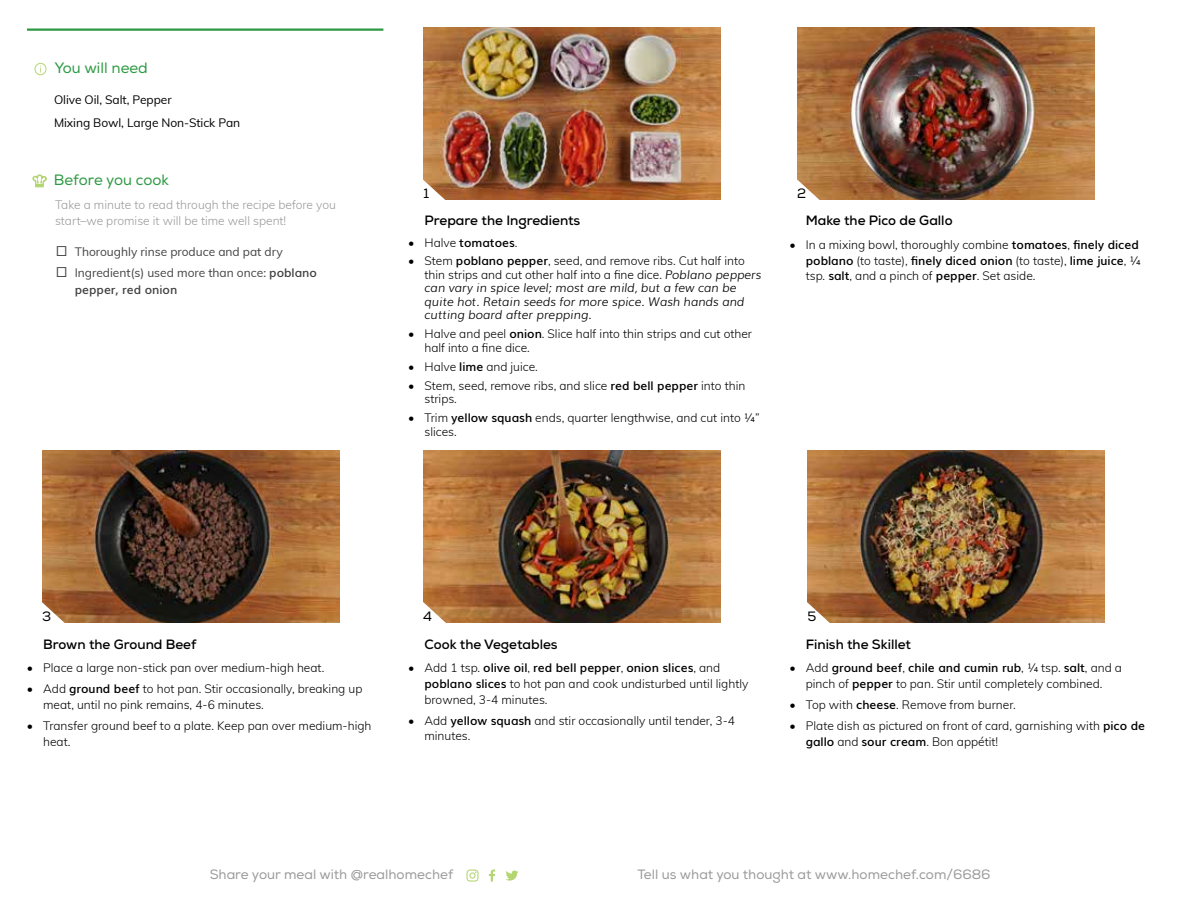
<style>
.page{position:relative;width:1188px;height:918px;background:#fff}
.page>*{position:absolute;margin:0;border:0;box-sizing:border-box;transform-origin:0 0}
.t1{font:15px "Nexa";color:#2c9942}
.t2{font:700 13.5px "Nexa";color:#000}
.t3{font:13.5px "Nexa";color:#9a9a9a}
.t4{font:13.5px "Nexa";color:#000}
.t5{font:300 12px/15.8px "Muli";color:#000}
.t6{font:italic 300 12px/13.5px "Muli";color:#000}
.t7{font:300 12px/16.5px "Muli";color:#9a9a9a}
.t8{font:12px/21px "Muli";color:#414241}
.t9{font:12px/23.2px "Muli";letter-spacing:-.005em;color:#000}
.t10{font:600 12px "Muli";color:#000}
.t11{font:600 12px "Muli";color:#414241}
.s1{font-weight:600}
.s2{font-weight:300}
.s3{font-style:normal}
.s4{font-weight:600;font-style:normal}
</style>
<div class="page">
<img style="left:42px;top:450px;width:297px;height:173px">
<img style="left:423px;top:450px;width:297px;height:173px">
<img style="left:423px;top:27px;width:297px;height:173px">
<img style="left:808px;top:450px;width:297px;height:173px">
<img style="left:797px;top:27px;width:297px;height:173px">
<svg style="left:423px;top:178px;width:24px;height:22px"></svg>
<svg style="left:797px;top:178px;width:24px;height:22px"></svg>
<svg style="left:42px;top:601px;width:24px;height:22px"></svg>
<svg style="left:423px;top:601px;width:24px;height:22px"></svg>
<svg style="left:807px;top:601px;width:24px;height:22px"></svg>
<hr style="left:27px;top:28px;width:356px;height:3px;background:#2c9942">
<div style="left:35px;top:63px;width:11px;height:12px;border:1px solid #b4d672;border-radius:50%"></div>
<svg style="left:33px;top:175px;width:14px;height:12px"></svg>
<svg style="left:489px;top:870px;width:6px;height:12px"></svg>
<svg style="left:466px;top:870px;width:13px;height:12px"></svg>
<svg style="left:506px;top:871px;width:12px;height:10px"></svg>
<p class="t1" style="left:55px;top:59px;width:95px">You will need</p>
<p class="t9" style="left:54px;top:87px;width:188px">Olive Oil, Salt, Pepper<br>Mixing Bowl, Large Non-Stick Pan</p>
<p class="t1" style="left:54px;top:171px;width:117px">Before you cook</p>
<p class="t7" style="left:55px;top:196px;width:282px">Take a minute to read through the recipe before you start–we promise it will be time well spent!</p>
<p class="t8" style="left:75px;top:241px;width:244px">Thoroughly rinse produce and pat dry<br>Ingredient(s) used more than once: <span class="s1">poblano</span></p>
<p class="t11" style="left:75px;top:280px;width:104px">pepper, red onion</p>
<p class="t4" style="left:423px;top:185px;width:7px">1</p>
<p class="t2" style="left:425px;top:212px;width:157px">Prepare the Ingredients</p>
<p class="t10" style="left:408px;top:232px;width:111px"><span class="s2">• Halve</span> tomatoes<span class="s2">.</span></p>
<p class="t6" style="left:425px;top:253px;width:338px;text-indent:-16px"><span class="s3">• Stem</span> <span class="s4">poblano pepper</span><span class="s3">, seed, and remove ribs. Cut half into thin strips and cut other half into a fine dice.</span> Poblano peppers can vary in spice level; most are mild, but a few can be quite hot. Retain seeds for more spice. Wash hands and cutting board after prepping.</p>
<p class="t5" style="left:425px;top:327px;width:329px;line-height:13.5px;text-indent:-16px">• Halve and peel <span class="s1">onion</span>. Slice half into thin strips and cut other half into a fine dice.</p>
<p class="t5" style="left:408px;top:358px;width:131px">• Halve <span class="s1">lime</span> and juice.</p>
<p class="t5" style="left:425px;top:378px;width:322px;line-height:13.5px;text-indent:-16px">• Stem, seed, remove ribs, and slice <span class="s1">red bell pepper</span> into thin strips.</p>
<p class="t5" style="left:425px;top:410px;width:337px;line-height:13.5px;text-indent:-16px">• Trim <span class="s1">yellow squash</span> ends, quarter lengthwise, and cut into ¼” slices.</p>
<p class="t4" style="left:797px;top:185px;width:11px">2</p>
<p class="t2" style="left:806px;top:212px;width:148px">Make the Pico de Gallo</p>
<p class="t5" style="left:806px;top:236px;width:336px;text-indent:-16px">• In a mixing bowl, thoroughly combine <span class="s1">tomatoes</span>, <span class="s1">finely diced poblano</span> (to taste), <span class="s1">finely diced onion</span> (to taste), <span class="s1">lime juice</span>, ¼ tsp. <span class="s1">salt</span>, and a pinch of <span class="s1">pepper</span>. Set aside.</p>
<p class="t4" style="left:42px;top:608px;width:11px">3</p>
<p class="t4" style="left:423px;top:608px;width:10px">4</p>
<p class="t4" style="left:808px;top:608px;width:10px">5</p>
<p class="t2" style="left:43px;top:636px;width:155px">Brown the Ground Beef</p>
<p class="t5" style="left:27px;top:659px;width:299px">• Place a large non-stick pan over medium-high heat.</p>
<p class="t5" style="left:43px;top:681px;width:321px;text-indent:-16px">• Add <span class="s1">ground beef</span> to hot pan. Stir occasionally, breaking up meat, until no pink remains, 4-6 minutes.</p>
<p class="t5" style="left:43px;top:717px;width:330px;text-indent:-16px">• Transfer ground beef to a plate. Keep pan over medium-high heat.</p>
<p class="t2" style="left:424px;top:635px;width:135px">Cook the Vegetables</p>
<p class="t5" style="left:424px;top:659px;width:325px;text-indent:-16px">• Add 1 tsp. <span class="s1">olive oil</span>, <span class="s1">red bell pepper</span>, <span class="s1">onion slices</span>, and <span class="s1">poblano slices</span> to hot pan and cook undisturbed until lightly browned, 3-4 minutes.</p>
<p class="t5" style="left:424px;top:712px;width:312px;text-indent:-16px">• Add <span class="s1">yellow squash</span> and stir occasionally until tender, 3-4 minutes.</p>
<p class="t2" style="left:806px;top:635px;width:107px">Finish the Skillet</p>
<p class="t5" style="left:790px;top:659px;width:334px;text-align:center">• Add <span class="s1">ground beef</span>, <span class="s1">chile and cumin rub</span>, ¼ tsp. <span class="s1">salt</span>, and a pinch of <span class="s1">pepper</span> to pan. Stir until completely combined.</p>
<p class="t5" style="left:790px;top:696px;width:228px">• Top with <span class="s1">cheese</span>. Remove from burner.</p>
<p class="t5" style="left:806px;top:717px;width:341px;text-indent:-16px">• Plate dish as pictured on front of card, garnishing with <span class="s1">pico de gallo</span> and <span class="s1">sour cream</span>. Bon appétit!</p>
<p class="t3" style="left:210px;top:867px;width:245px">Share your meal with @realhomechef</p>
<p class="t3" style="left:638px;top:867px;width:355px">Tell us what you thought at www.homechef.com/6686</p>
</div>
